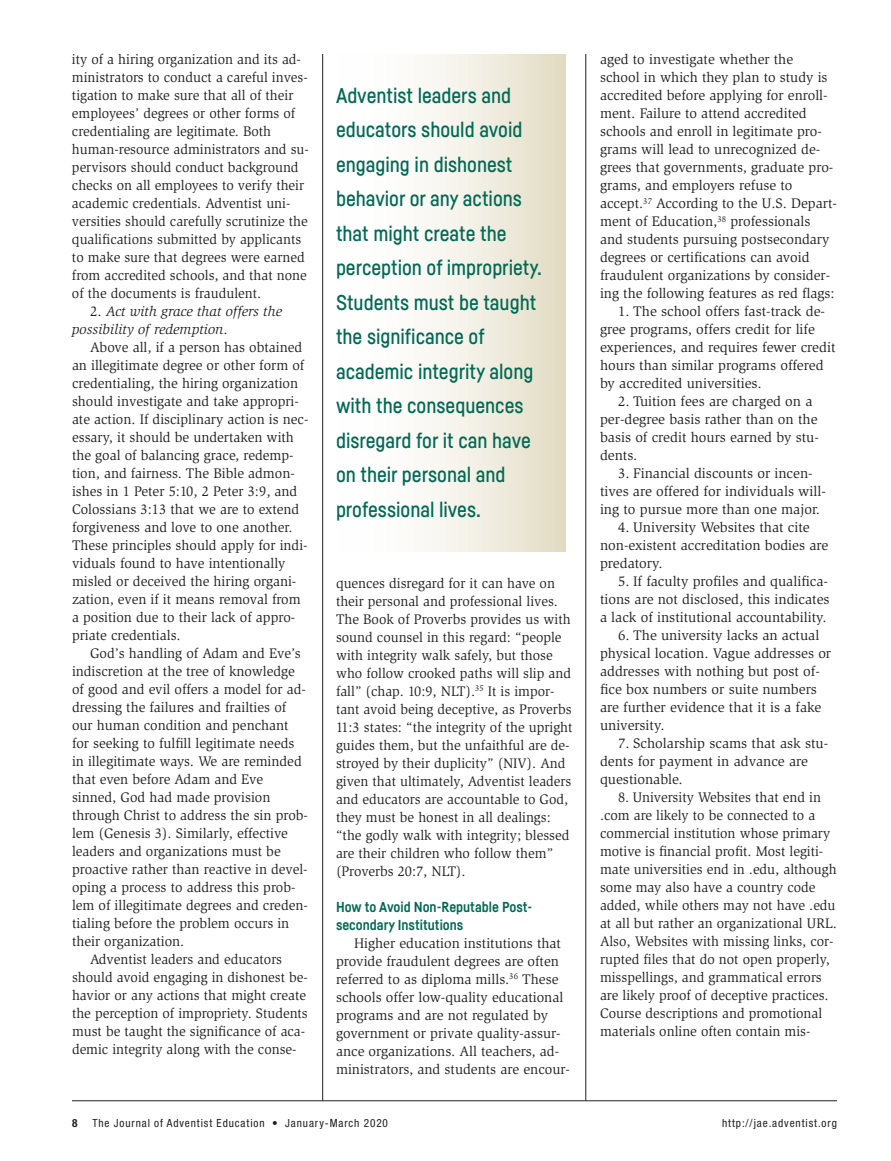
<style>
.page{position:relative;width:891px;height:1161px;background:#fff}
.page>*{position:absolute;margin:0;border:0;box-sizing:border-box;transform-origin:0 0}
.t1{font:500 21px/34.5px "Fabrikat";color:#006954}
.t2{font:14.25px/18px "Slimbach Std";color:#231f20}
.t3{font:italic 14.25px/18px "Slimbach Std";color:#231f20}
.t4{font:700 14.25px/18px "Fabrikat";color:#006954}
.t5{font:condensed 11.25px "Helvetica Neue";letter-spacing:.08em;color:#231f20}
.t6{font:700 condensed 11.25px "Helvetica Neue";color:#231f20}
.s1{font-style:normal}
</style>
<div class="page">
<div style="left:336px;top:54px;width:230px;height:498px;background:linear-gradient(to right,#fff,#e5dfc9)"></div>
<hr style="left:322px;top:54px;width:1px;height:1047px;background:#231f20">
<hr style="left:586px;top:54px;width:1px;height:1047px;background:#231f20">
<hr style="left:72px;top:1101px;width:765px;height:1px;background:#231f20">
<p class="t2" style="left:72px;top:52px;width:238px">ity of a hiring organization and its ad&shy;ministrators to conduct a careful inves&shy;tigation to make sure that all of their employees’ degrees or other forms of credentialing are legitimate. Both human-resource administrators and su&shy;pervisors should conduct background checks on all employees to verify their academic credentials. Adventist uni&shy;versities should carefully scrutinize the qualifications submitted by applicants to make sure that degrees were earned from accredited schools, and that none of the documents is fraudulent.</p>
<p class="t3" style="left:72px;top:304px;width:212px;text-indent:18px"><span class="s1">2.</span> Act with grace that offers the possibility of redemption<span class="s1">.</span></p>
<p class="t2" style="left:72px;top:340px;width:238px;text-indent:18px">Above all, if a person has obtained an illegitimate degree or other form of credentialing, the hiring organization should investigate and take appropri&shy;ate action. If disciplinary action is nec&shy;essary, it should be undertaken with the goal of balancing grace, redemp&shy;tion, and fairness. The Bible admon&shy;ishes in 1 Peter 5:10, 2 Peter 3:9, and Colossians 3:13 that we are to extend forgiveness and love to one another.<br>These principles should apply for indi&shy;viduals found to have intentionally misled or deceived the hiring organi&shy;zation, even if it means removal from a position due to their lack of appro&shy;priate credentials.</p>
<p class="t2" style="left:72px;top:646px;width:237px;text-indent:18px">God’s handling of Adam and Eve’s indiscretion at the tree of knowledge of good and evil offers a model for ad&shy;dressing the failures and frailties of our human condition and penchant for seeking to fulfill legitimate needs in illegitimate ways. We are reminded that even before Adam and Eve sinned, God had made provision through Christ to address the sin prob&shy;lem (Genesis 3). Similarly, effective leaders and organizations must be proactive rather than reactive in devel&shy;oping a process to address this prob&shy;lem of illegitimate degrees and creden&shy;tialing before the problem occurs in their organization.</p>
<p class="t2" style="left:72px;top:952px;width:237px;text-indent:18px">Adventist leaders and educators should avoid engaging in dishonest be&shy;havior or any actions that might create the perception of impropriety. Students must be taught the significance of aca&shy;demic integrity along with the conse-</p>
<p class="t1" style="left:336px;top:80px;width:207px">Adventist leaders and educators should avoid engaging in dishonest behavior or any actions that might create the perception of impropriety.<br>Students must be taught the significance of academic integrity along with the consequences disregard for it can have on their personal and professional lives.</p>
<p class="t2" style="left:336px;top:575px;width:238px">quences disregard for it can have on their personal and professional lives.<br>The Book of Proverbs provides us with sound counsel in this regard: “people with integrity walk safely, but those who follow crooked paths will slip and fall” (chap. 10:9, NLT).<sup>35</sup> It is impor&shy;tant avoid being deceptive, as Proverbs 11:3 states: “the integrity of the upright guides them, but the unfaithful are de&shy;stroyed by their duplicity” (NIV). And given that ultimately, Adventist leaders and educators are accountable to God, they must be honest in all dealings: “the godly walk with integrity; blessed are their children who follow them” (Proverbs 20:7, NLT).</p>
<p class="t4" style="left:336px;top:899px;width:198px">How to Avoid Non-Reputable Post - secondary Institutions</p>
<p class="t2" style="left:336px;top:935px;width:235px;text-indent:18px">Higher education institutions that provide fraudulent degrees are often referred to as diploma mills.<sup>36</sup> These schools offer low-quality educational programs and are not regulated by government or private quality-assur&shy;ance organizations. All teachers, ad&shy;ministrators, and students are encour-</p>
<p class="t2" style="left:600px;top:52px;width:238px">aged to investigate whether the<br>school in which they plan to study is accredited before applying for enroll&shy;ment. Failure to attend accredited schools and enroll in legitimate pro&shy;grams will lead to unrecognized de&shy;grees that governments, graduate pro&shy;grams, and employers refuse to accept.<sup>37</sup> According to the U.S. Depart&shy;ment of Education,<sup>38</sup> professionals and students pursuing postsecondary degrees or certifications can avoid fraudulent organizations by consider&shy;ing the following features as red flags:</p>
<p class="t2" style="left:600px;top:304px;width:237px;text-indent:18px">1. The school offers fast-track de&shy;gree programs, offers credit for life experiences, and requires fewer credit hours than similar programs offered by accredited universities.</p>
<p class="t2" style="left:600px;top:394px;width:220px;text-indent:18px">2. Tuition fees are charged on a per-degree basis rather than on the basis of credit hours earned by stu&shy;dents.</p>
<p class="t2" style="left:600px;top:466px;width:227px;text-align:center">3. Financial discounts or incen&shy;tives are offered for individuals will&shy;ing to pursue more than one major.</p>
<p class="t2" style="left:600px;top:520px;width:230px;text-indent:18px">4. University Websites that cite non-existent accreditation bodies are predatory.</p>
<p class="t2" style="left:600px;top:574px;width:231px;text-indent:18px">5. If faculty profiles and qualifica&shy;tions are not disclosed, this indicates a lack of institutional accountability.</p>
<p class="t2" style="left:600px;top:628px;width:233px;text-indent:18px">6. The university lacks an actual physical location. Vague addresses or addresses with nothing but post of&shy;fice box numbers or suite numbers are further evidence that it is a fake university.</p>
<p class="t2" style="left:600px;top:736px;width:230px;text-indent:18px">7. Scholarship scams that ask stu&shy;dents for payment in advance are questionable.</p>
<p class="t2" style="left:600px;top:790px;width:238px;text-indent:18px">8. University Websites that end in .com are likely to be connected to a commercial institution whose primary motive is financial profit. Most legiti&shy;mate universities end in .edu, although some may also have a country code added, while others may not have .edu at all but rather an organizational URL.<br>Also, Websites with missing links, cor&shy;rupted files that do not open properly, misspellings, and grammatical errors are likely proof of deceptive practices.<br>Course descriptions and promotional materials online often contain mis-</p>
<p class="t6" style="left:72px;top:1119px;width:7px">8</p>
<p class="t5" style="left:92px;top:1119px;width:297px">The Journal of Adventist Education • January-March 2020</p>
<p class="t5" style="left:722px;top:1119px;width:116px">http://jae.adventist.org</p>
</div>
